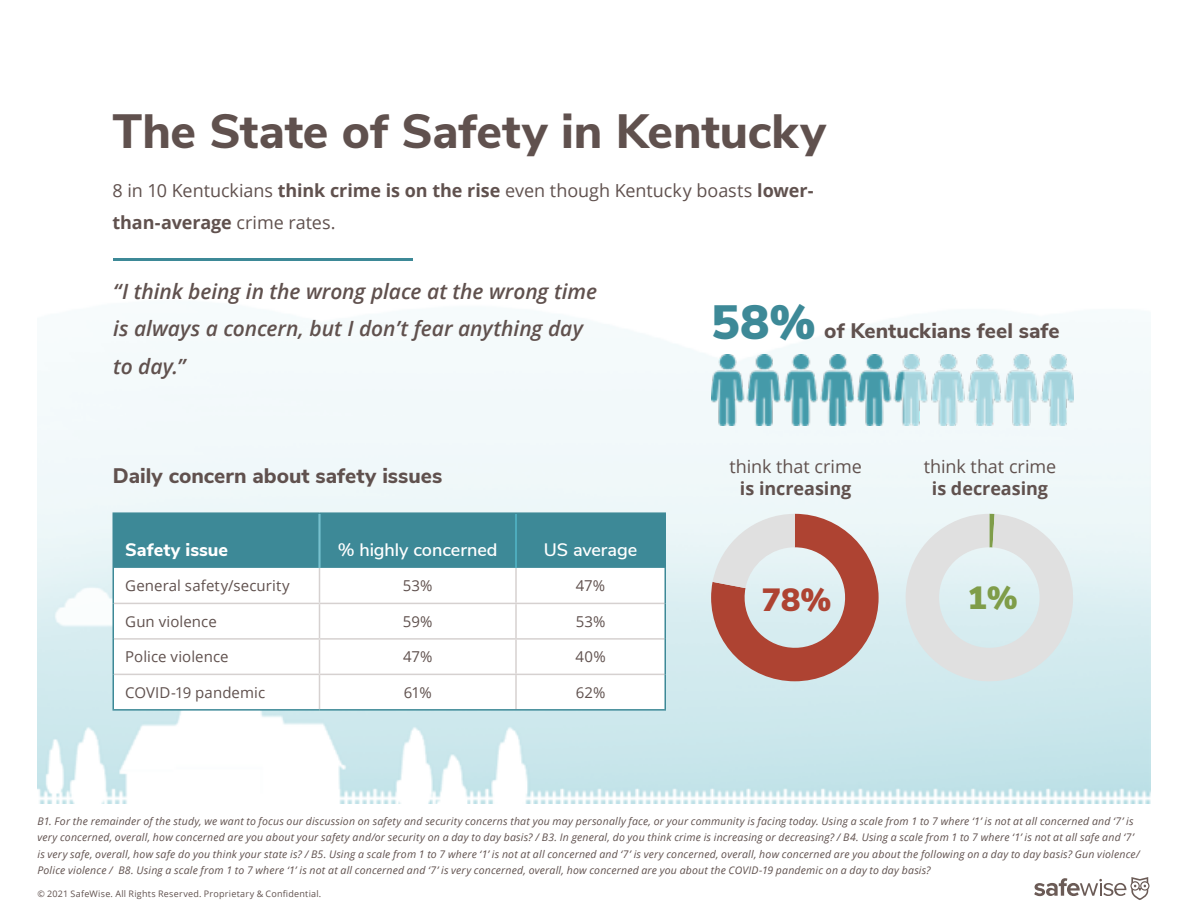
<style>
.page{position:relative;width:1188px;height:918px;background:#fff}
.page>*{position:absolute;margin:0;border:0;box-sizing:border-box;transform-origin:0 0}
.t1{font:800 48px "Nunito Sans";letter-spacing:-.005em;color:#60514e}
.t2{font:900 48px "Nunito Sans";color:#3d8997}
.t3{font:900 32.1px "Nunito Sans";color:#ae4332}
.t4{font:900 32.1px "Nunito Sans";color:#7f9d49}
.t5{font:italic 600 21px/37.5px "Open Sans";letter-spacing:-.005em;color:#60514e}
.t6{font:800 21px "Nunito Sans";color:#60514e}
.t7{font:18px/31.5px "Open Sans";letter-spacing:-.005em;color:#60514e}
.t8{font:600 18px "Nunito Sans";letter-spacing:-.005em;color:#fff}
.t9{font:700 18px "Open Sans";color:#60514e}
.t10{font:800 18px "Nunito Sans";color:#fff}
.t11{font:15px "Open Sans";letter-spacing:.005em;color:#60514e}
.t12{font:italic 10.5px/16.5px "Open Sans";letter-spacing:.02em;color:#60514e}
.t13{font:9px "Open Sans";letter-spacing:.025em;color:#60514e}
.s1{font-weight:700}
</style>
<div class="page">
<svg style="left:1034px;top:877px;width:116px;height:23px"></svg>
<img style="left:37px;top:323px;width:1114px;height:481px">
<hr style="left:113px;top:258px;width:300px;height:3px;background:#3d8997">
<div style="left:114px;top:514px;width:550px;height:54px;background:#3d8997"></div>
<svg style="left:114px;top:568px;width:550px;height:141px"></svg>
<hr style="left:319px;top:568px;width:1px;height:35px;background:#d6d1d0">
<hr style="left:515px;top:568px;width:2px;height:35px;background:#d6d1d0">
<hr style="left:114px;top:603px;width:206px;height:1px;background:#d6d1d0">
<hr style="left:114px;top:638px;width:206px;height:2px;background:#d6d1d0">
<hr style="left:319px;top:604px;width:1px;height:34px;background:#d6d1d0">
<hr style="left:319px;top:640px;width:1px;height:34px;background:#d6d1d0">
<hr style="left:320px;top:603px;width:196px;height:1px;background:#d6d1d0">
<hr style="left:320px;top:638px;width:196px;height:2px;background:#d6d1d0">
<hr style="left:515px;top:604px;width:2px;height:34px;background:#d6d1d0">
<hr style="left:515px;top:640px;width:2px;height:34px;background:#d6d1d0">
<hr style="left:516px;top:603px;width:148px;height:1px;background:#d6d1d0">
<hr style="left:516px;top:638px;width:148px;height:2px;background:#d6d1d0">
<hr style="left:114px;top:674px;width:206px;height:1px;background:#d6d1d0">
<hr style="left:319px;top:675px;width:1px;height:34px;background:#d6d1d0">
<hr style="left:320px;top:674px;width:196px;height:1px;background:#d6d1d0">
<hr style="left:515px;top:675px;width:2px;height:34px;background:#d6d1d0">
<hr style="left:516px;top:674px;width:148px;height:1px;background:#d6d1d0">
<hr style="left:319px;top:514px;width:1px;height:54px;background:#4dacbd">
<hr style="left:320px;top:514px;width:1px;height:54px;background:#4dacbd">
<hr style="left:515px;top:514px;width:1px;height:54px;background:#4dacbd">
<hr style="left:516px;top:514px;width:1px;height:54px;background:#4dacbd">
<hr style="left:112px;top:514px;width:2px;height:54px;background:#3d8997">
<hr style="left:112px;top:512px;width:208px;height:2px;background:#3d8997">
<hr style="left:320px;top:512px;width:196px;height:2px;background:#3d8997">
<hr style="left:516px;top:512px;width:150px;height:2px;background:#3d8997">
<hr style="left:664px;top:514px;width:2px;height:54px;background:#3d8997">
<hr style="left:112px;top:568px;width:2px;height:35px;background:#3d8997">
<hr style="left:664px;top:568px;width:2px;height:35px;background:#3d8997">
<hr style="left:112px;top:603px;width:2px;height:36px;background:#3d8997">
<hr style="left:664px;top:603px;width:2px;height:36px;background:#3d8997">
<hr style="left:112px;top:639px;width:2px;height:35px;background:#3d8997">
<hr style="left:664px;top:639px;width:2px;height:35px;background:#3d8997">
<hr style="left:112px;top:674px;width:2px;height:35px;background:#3d8997">
<hr style="left:112px;top:709px;width:208px;height:2px;background:#3d8997">
<hr style="left:320px;top:709px;width:196px;height:2px;background:#3d8997">
<hr style="left:664px;top:674px;width:2px;height:35px;background:#3d8997">
<hr style="left:516px;top:709px;width:150px;height:2px;background:#3d8997">
<svg style="left:903px;top:514px;width:173px;height:170px;background:#dee7e8"></svg>
<svg style="left:711px;top:514px;width:168px;height:167px;background:#cbaaa5"></svg>
<img style="left:711px;top:354px;width:363px;height:72px">
<h1 class="t1" style="left:112px;top:96px;width:715px">The State of Safety in Kentucky</h1>
<h3 class="t7" style="left:112px;top:175px;width:702px">8 in 10 Kentuckians <span class="s1">think crime is on the rise</span> even though Kentucky boasts <span class="s1">lower&shy;than-average</span> crime rates.</h3>
<h3 class="t5" style="left:113px;top:272px;width:485px">“I think being in the wrong place at the wrong time is always a concern, but I don’t fear anything day to day.”</h3>
<h1 class="t2" style="left:711px;top:287px;width:106px">58%</h1>
<h3 class="t6" style="left:824px;top:315px;width:237px">of Kentuckians feel safe</h3>
<h3 class="t6" style="left:113px;top:461px;width:331px">Daily concern about safety issues</h3>
<h3 class="t10" style="left:125px;top:536px;width:104px">Safety issue</h3>
<h3 class="t8" style="left:338px;top:537px;width:161px">% highly concerned</h3>
<h3 class="t8" style="left:544px;top:537px;width:95px">US average</h3>
<h3 class="t11" style="left:125px;top:576px;width:166px">General safety/security</h3>
<h3 class="t11" style="left:403px;top:576px;width:31px">53%</h3>
<h3 class="t11" style="left:576px;top:576px;width:31px">47%</h3>
<h3 class="t11" style="left:125px;top:611px;width:93px">Gun violence</h3>
<h3 class="t11" style="left:403px;top:611px;width:31px">59%</h3>
<h3 class="t11" style="left:576px;top:611px;width:31px">53%</h3>
<h3 class="t11" style="left:125px;top:647px;width:105px">Police violence</h3>
<h3 class="t11" style="left:403px;top:647px;width:31px">47%</h3>
<h3 class="t11" style="left:575px;top:647px;width:32px">40%</h3>
<h3 class="t11" style="left:125px;top:682px;width:141px">COVID-19 pandemic</h3>
<h3 class="t11" style="left:404px;top:682px;width:29px">61%</h3>
<h3 class="t11" style="left:576px;top:682px;width:31px">62%</h3>
<h3 class="t7" style="left:729px;top:450px;width:134px">think that crime</h3>
<h3 class="t9" style="left:740px;top:476px;width:113px">is increasing</h3>
<h3 class="t7" style="left:924px;top:450px;width:134px">think that crime</h3>
<h3 class="t9" style="left:932px;top:476px;width:118px">is decreasing</h3>
<h2 class="t3" style="left:762px;top:576px;width:71px">78%</h2>
<h2 class="t4" style="left:967px;top:574px;width:52px">1%</h2>
<p class="t12" style="left:37px;top:812px;width:1104px">B1. For the remainder of the study, we want to focus our discussion on safety and security concerns that you may personally face, or your community is facing today. Using a scale from 1 to 7 where ‘1’ is not at all concerned and ‘7’ is very concerned, overall, how concerned are you about your safety and/or security on a day to day basis? / B3. In general, do you think crime is increasing or decreasing? / B4. Using a scale from 1 to 7 where ‘1’ is not at all safe and ‘7’ is very safe, overall, how safe do you think your state is? / B5. Using a scale from 1 to 7 where ‘1’ is not at all concerned and ‘7’ is very concerned, overall, how concerned are you about the following on a day to day basis? Gun violence/ Police violence / B8. Using a scale from 1 to 7 where ‘1’ is not at all concerned and ‘7’ is very concerned, overall, how concerned are you about the COVID-19 pandemic on a day to day basis?</p>
<p class="t13" style="left:37px;top:887px;width:285px">© 2021 SafeWise. All Rights Reserved. Proprietary &amp; Confidential.</p>
</div>
